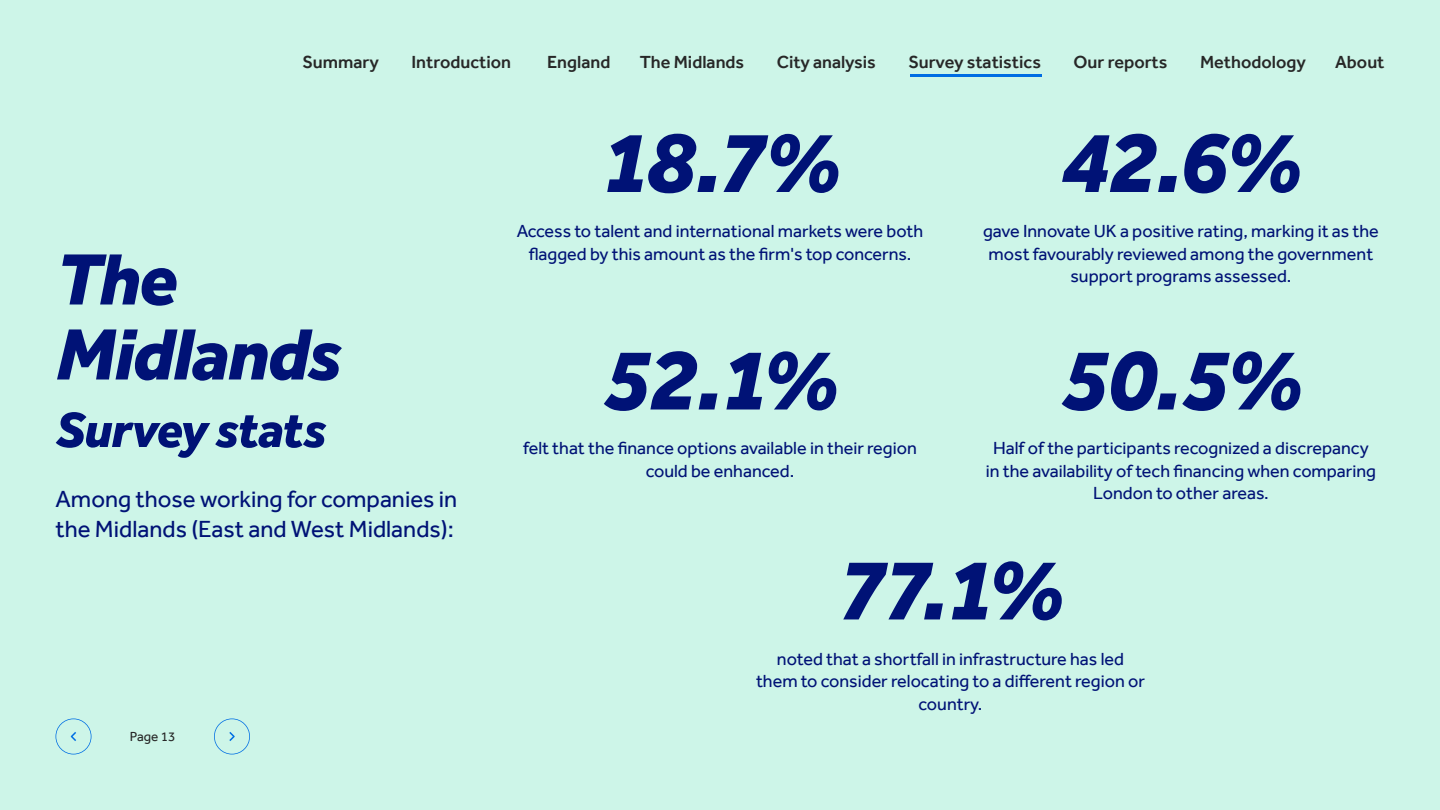
<style>
.page{position:relative;width:1440px;height:810px;background:#cdf5e8}
.page>*{position:absolute;margin:0;border:0;box-sizing:border-box;transform-origin:0 0}
.t1{font:italic 800 90px "Barclays Effra";letter-spacing:-.045em;color:#001276}
.t2{font:italic 800 75px/75px "Barclays Effra";letter-spacing:-.025em;color:#001276}
.t3{font:italic 800 51px "Barclays Effra";letter-spacing:-.02em;color:#001276}
.t4{font:24px/30px "Barclays Effra";color:#001276}
.t5{font:18px/22.5px "Barclays Effra";color:#001276;text-align:center}
.t6{font:500 18px "Barclays Effra";color:#272727}
.t7{font:13.5px "Barclays Effra";color:#272727}
</style>
<div class="page">
<svg style="left:56px;top:718px;width:36px;height:36px"></svg>
<svg style="left:214px;top:718px;width:36px;height:36px"></svg>
<hr style="left:910px;top:74px;width:132px;height:3px;background:#006de3">
<p class="t6" style="left:303px;top:51px;width:78px">Summary</p>
<p class="t6" style="left:411px;top:51px;width:101px">Introduction</p>
<p class="t6" style="left:547px;top:51px;width:65px">England</p>
<p class="t6" style="left:640px;top:51px;width:106px">The Midlands</p>
<p class="t6" style="left:777px;top:51px;width:101px">City analysis</p>
<p class="t6" style="left:908px;top:51px;width:134px">Survey statistics</p>
<p class="t6" style="left:1074px;top:51px;width:95px">Our reports</p>
<p class="t6" style="left:1200px;top:51px;width:107px">Methodology</p>
<p class="t6" style="left:1335px;top:51px;width:51px">About</p>
<h2 class="t2" style="left:56px;top:241px;width:287px">The<br>Midlands</h2>
<h3 class="t3" style="left:56px;top:400px;width:272px">Survey stats</h3>
<h3 class="t4" style="left:56px;top:484px;width:403px">Among those working for companies in the Midlands (East and West Midlands):</h3>
<p class="t7" style="left:130px;top:729px;width:47px">Page 13</p>
<h1 class="t1" style="left:598px;top:108px;width:245px">18.7%</h1>
<h1 class="t1" style="left:1059px;top:108px;width:245px">42.6%</h1>
<p class="t5" style="left:517px;top:220px;width:408px">Access to talent and international markets were both flagged by this amount as the firm's top concerns.</p>
<h1 class="t1" style="left:600px;top:326px;width:241px">52.1%</h1>
<p class="t5" style="left:523px;top:437px;width:395px">felt that the finance options available in their region could be enhanced.</p>
<p class="t5" style="left:983px;top:220px;width:397px">gave Innovate UK a positive rating, marking it as the most favourably reviewed among the government support programs assessed.</p>
<h1 class="t1" style="left:1058px;top:326px;width:247px">50.5%</h1>
<p class="t5" style="left:986px;top:437px;width:392px">Half of the participants recognized a discrepancy in the availability of tech financing when comparing<br>London to other areas.</p>
<h1 class="t1" style="left:836px;top:536px;width:231px">77.1%</h1>
<p class="t5" style="left:756px;top:647px;width:390px">noted that a shortfall in infrastructure has led them to consider relocating to a different region or country.</p>
</div>
